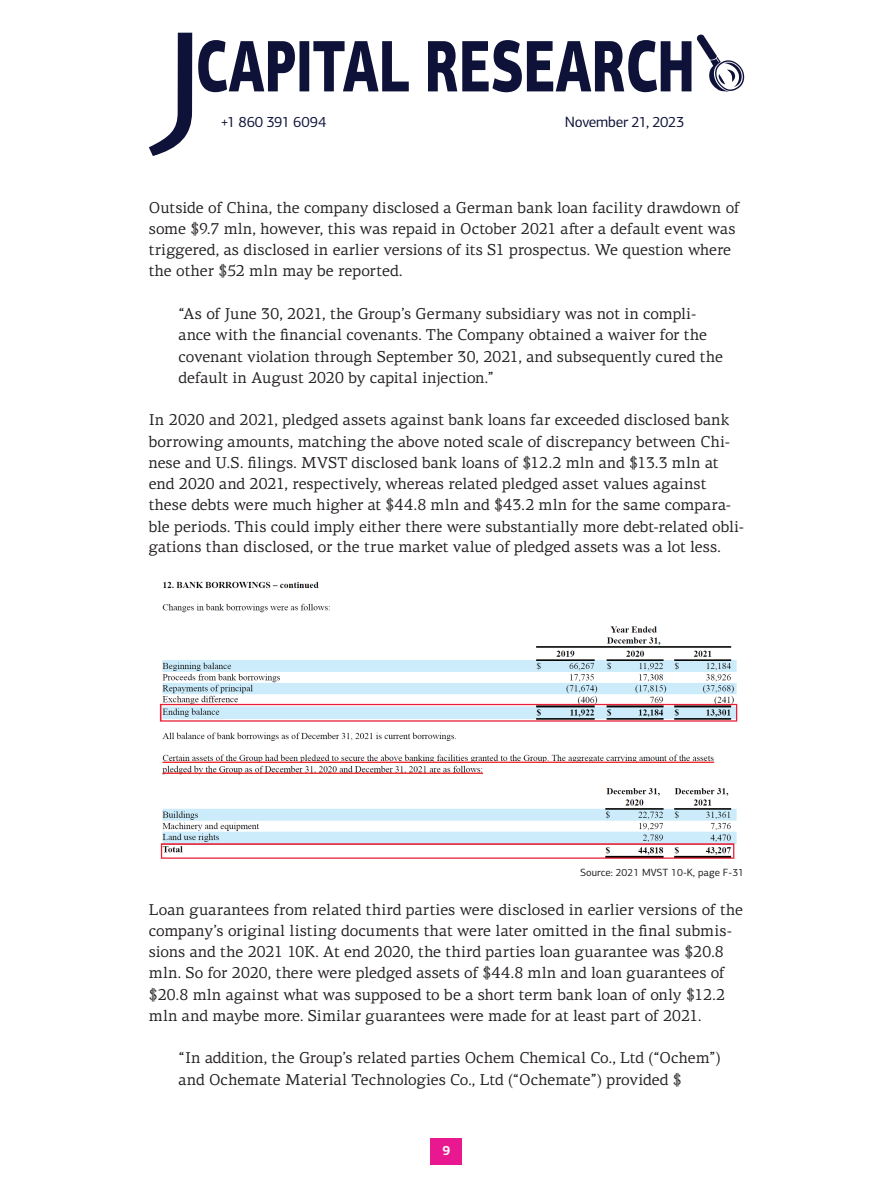
<style>
.page{position:relative;width:893px;height:1191px;background:#fff}
.page>*{position:absolute;margin:0;border:0;box-sizing:border-box;transform-origin:0 0}
.t1{font:15.75px/21.3px "PF Centro Serif Pro";letter-spacing:.005em;color:#231f20}
.t2{font:15px "PF Centro Sans Pro";letter-spacing:-.02em;color:#0e1239}
.t3{font:700 13.5px "PF Centro Sans Pro";color:#fff}
.t4{font:10.5px "PF Centro Sans Pro";color:#231f20}
</style>
<div class="page">
<div style="left:431px;top:1138px;width:31px;height:26px;background:#e91790"></div>
<svg style="left:697px;top:35px;width:47px;height:57px"></svg>
<svg style="left:198px;top:40px;width:493px;height:52px"></svg>
<svg style="left:149px;top:33px;width:43px;height:123px"></svg>
<img style="left:159px;top:581px;width:579px;height:278px">
<p class="t2" style="left:220px;top:113px;width:107px">+1 860 391 6094</p>
<p class="t2" style="left:565px;top:113px;width:121px">November 21, 2023</p>
<p class="t1" style="left:149px;top:197px;width:592px">Outside of China, the company disclosed a German bank loan facility drawdown of some $9.7 mln, however, this was repaid in October 2021 after a default event was triggered, as disclosed in earlier versions of its S1 prospectus. We question where the other $52 mln may be reported.</p>
<p class="t1" style="left:179px;top:303px;width:546px">“As of June 30, 2021, the Group’s Germany subsidiary was not in compli&shy;ance with the financial covenants. The Company obtained a waiver for the covenant violation through September 30, 2021, and subsequently cured the default in August 2020 by capital injection.”</p>
<p class="t1" style="left:149px;top:409px;width:597px">In 2020 and 2021, pledged assets against bank loans far exceeded disclosed bank borrowing amounts, matching the above noted scale of discrepancy between Chi&shy;nese and U.S. filings. MVST disclosed bank loans of $12.2 mln and $13.3 mln at end 2020 and 2021, respectively, whereas related pledged asset values against these debts were much higher at $44.8 mln and $43.2 mln for the same compara&shy;ble periods. This could imply either there were substantially more debt-related obli&shy;gations than disclosed, or the true market value of pledged assets was a lot less.</p>
<p class="t4" style="left:580px;top:866px;width:165px">Source: 2021 MVST 10-K, page F-31</p>
<p class="t1" style="left:149px;top:898px;width:596px">Loan guarantees from related third parties were disclosed in earlier versions of the company’s original listing documents that were later omitted in the final submis&shy;sions and the 2021 10K. At end 2020, the third parties loan guarantee was $20.8 mln. So for 2020, there were pledged assets of $44.8 mln and loan guarantees of $20.8 mln against what was supposed to be a short term bank loan of only $12.2 mln and maybe more. Similar guarantees were made for at least part of 2021.</p>
<p class="t1" style="left:179px;top:1047px;width:544px">“In addition, the Group’s related parties Ochem Chemical Co., Ltd (“Ochem”) and Ochemate Material Technologies Co., Ltd (“Ochemate”) provided $</p>
<p class="t3" style="left:442px;top:1141px;width:9px">9</p>
</div>
